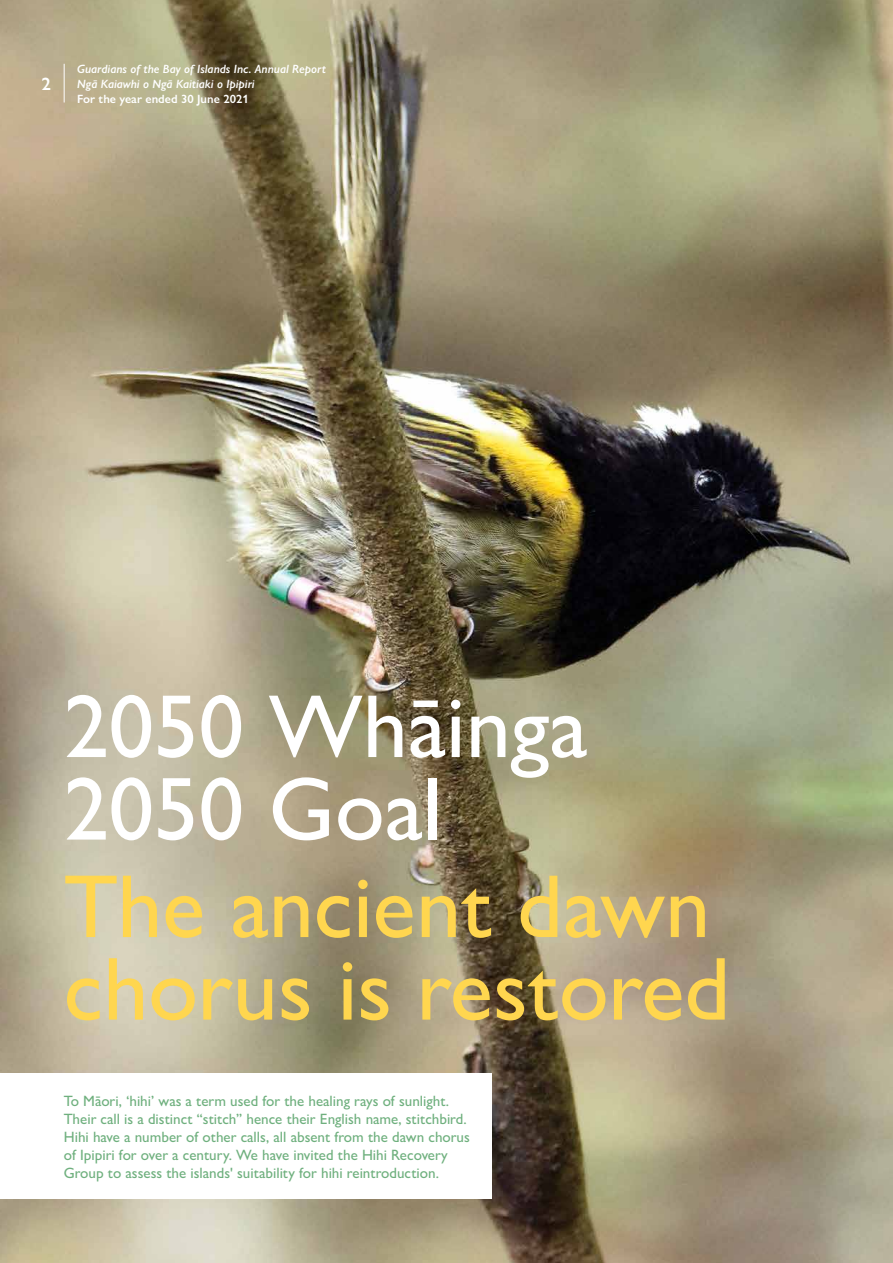
<style>
.page{position:relative;width:893px;height:1263px;background:#fff}
.page>*{position:absolute;margin:0;border:0;box-sizing:border-box;transform-origin:0 0}
.t1{font:500 90px/82.5px "Gill Sans Nova";color:#ffd64f}
.t2{font:500 90px/82.5px "Gill Sans Nova";color:#fff}
.t3{font:600 18px "Gill Sans Nova";color:#fff}
.t4{font:500 15px/18px "Gill Sans Nova";color:#6fb07e}
.t5{font:italic 600 12px/15px "Gill Sans Nova";color:#fff}
.t6{font:600 12px "Gill Sans Nova";color:#fff}
</style>
<div class="page">
<img style="left:0;top:0;width:893px;height:1263px">
<hr style="left:64px;top:64px;width:1px;height:38px;background:#fff">
<div style="left:0;top:1074px;width:491px;height:125px;background:#fff"></div>
<p class="t3" style="left:41px;top:72px;width:11px">2</p>
<p class="t5" style="left:77px;top:61px;width:250px">Guardians of the Bay of Islands Inc. Annual Report<br>Ngā Kaiawhi o Ngā Kaitiaki o Ipipiri</p>
<p class="t6" style="left:77px;top:91px;width:173px">For the year ended 30 June 2021</p>
<h1 class="t2" style="left:64px;top:684px;width:525px">2050 Whāinga<br>2050 Goal</h1>
<h1 class="t1" style="left:64px;top:864px;width:668px">The ancient dawn chorus is restored</h1>
<p class="t4" style="left:64px;top:1092px;width:408px">To Māori, ‘hihi’ was a term used for the healing rays of sunlight.<br>Their call is a distinct “stitch” hence their English name, stitchbird.<br>Hihi have a number of other calls, all absent from the dawn chorus of Ipipiri for over a century. We have invited the Hihi Recovery Group to assess the islands' suitability for hihi reintroduction.</p>
</div>
